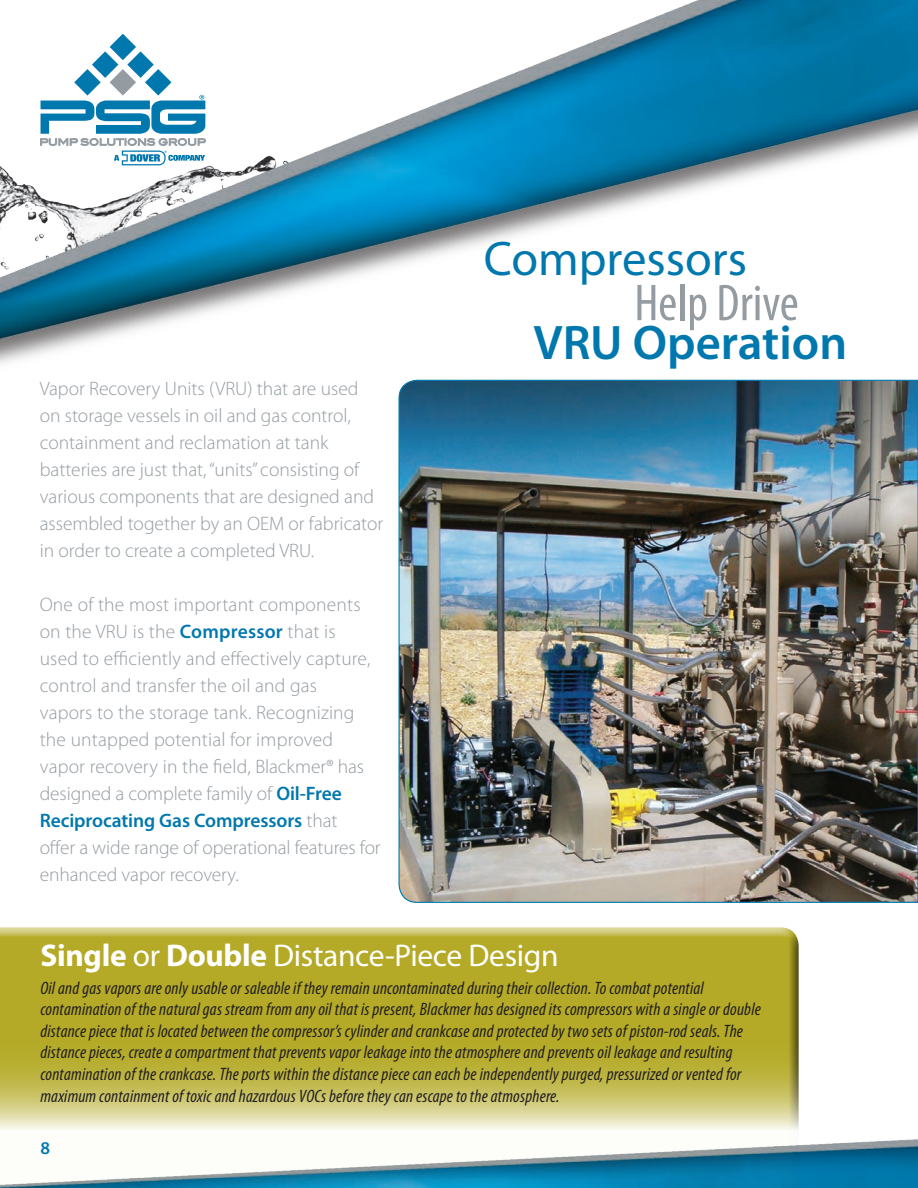
<style>
.page{position:relative;width:918px;height:1188px;background:#fff}
.page>*{position:absolute;margin:0;border:0;box-sizing:border-box;transform-origin:0 0}
.t1{font:condensed 52.2px "Myriad Pro";color:#959ca1}
.t2{font:600 48.75px "Myriad Pro";color:#0078ae}
.t3{font:48.75px "Myriad Pro";color:#0078ae}
.t4{font:31.5px "Myriad Pro";letter-spacing:-.01em;color:#fff}
.t5{font:300 19.5px/27px "Myriad Pro";color:#959ca1}
.t6{font:600 19.5px "Myriad Pro";letter-spacing:-.005em;color:#0078ae}
.t7{font:italic condensed 18px/21.6px "Myriad Pro";letter-spacing:.01em;color:#231f20}
.t8{font:600 18px "Myriad Pro";color:#0078ae}
.s1{font-weight:600;color:#0078ae}
.s2{font-weight:300;color:#959ca1}
.s3{font-weight:700}
</style>
<div class="page">
<img style="left:0;top:0;width:918px;height:364px">
<img style="left:800px;top:1139px;width:118px;height:49px">
<svg style="left:40px;top:34px;width:166px;height:131px"></svg>
<div style="left:0;top:930px;width:800px;height:258px;background:#231f20;opacity:.75"></div>
<img style="left:398px;top:379px;width:520px;height:524px">
<p class="t5" style="left:40px;top:375px;width:320px">Vapor Recovery Units (VRU) that are used on storage vessels in oil and gas control, containment and reclamation at tank</p>
<p class="t5" style="left:40px;top:456px;width:345px">batteries are just that, “units” consisting of various components that are designed and assembled together by an OEM or fabricator in order to create a completed VRU.</p>
<p class="t5" style="left:40px;top:591px;width:322px">One of the most important components on the VRU is the <span class="s1">Compressor</span> that is</p>
<p class="t5" style="left:40px;top:645px;width:332px">used to efficiently and effectively capture, control and transfer the oil and gas</p>
<p class="t5" style="left:40px;top:699px;width:316px">vapors to the storage tank. Recognizing the untapped potential for improved</p>
<p class="t5" style="left:40px;top:753px;width:326px">vapor recovery in the field, Blackmer® has designed a complete family of <span class="s1">Oil-Free</span></p>
<p class="t6" style="left:40px;top:808px;width:299px">Reciprocating Gas Compressors <span class="s2">that</span></p>
<p class="t5" style="left:40px;top:834px;width:342px">offer a wide range of operational features for enhanced vapor recovery.</p>
<h1 class="t3" style="left:484px;top:229px;width:265px">Compressors</h1>
<h1 class="t1" style="left:634px;top:271px;width:166px">Help Drive</h1>
<h1 class="t2" style="left:533px;top:312px;width:315px">VRU Operation</h1>
<p class="t4" style="left:40px;top:936px;width:519px"><span class="s3">Single</span> or <span class="s3">Double</span> Distance-Piece Design</p>
<p class="t7" style="left:40px;top:977px;width:665px">Oil and gas vapors are only usable or saleable if they remain uncontaminated during their collection. To combat potential</p>
<p class="t7" style="left:40px;top:999px;width:722px">contamination of the natural gas stream from any oil that is present, Blackmer has designed its compressors with a single or double distance piece that is located between the compressor’s cylinder and crankcase and protected by two sets of piston-rod seals. The</p>
<p class="t7" style="left:40px;top:1042px;width:702px">distance pieces, create a compartment that prevents vapor leakage into the atmosphere and prevents oil leakage and resulting contamination of the crankcase. The ports within the distance piece can each be independently purged, pressurized or vented for maximum containment of toxic and hazardous VOCs before they can escape to the atmosphere.</p>
<p class="t8" style="left:40px;top:1137px;width:11px">8</p>
</div>
